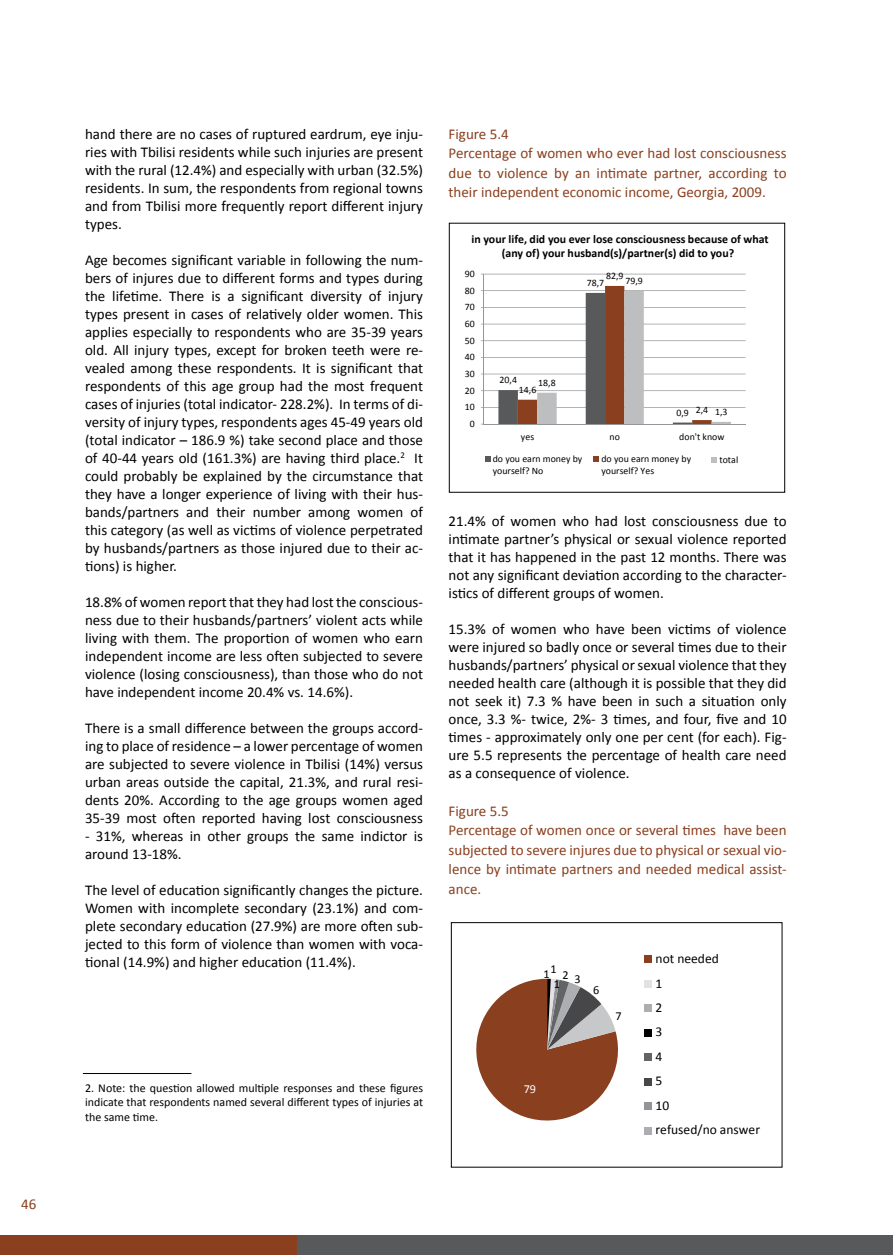
<style>
.page{position:relative;width:893px;height:1255px;background:#fff}
.page>*{position:absolute;margin:0;border:0;box-sizing:border-box;transform-origin:0 0}
.t1{font:15px/18px "Calibri";color:#000;text-align:justify}
.t2{font:15px/19.5px "Calibri";color:#8a3f1e}
.t3{font:13.5px/24.5px "Calibri";letter-spacing:.005em;color:#000}
.t4{font:12.15px/12.5px "Calibri";color:#000;text-align:right}
.t5{font:12.15px "Calibri";color:#fff}
.t6{font:12px/14.4px "Calibri";color:#000}
.t7{font:700 11.85px/14.4px "Calibri";color:#000;text-align:center}
.t8{font:9.75px/12px "Calibri";color:#000}
</style>
<div class="page">
<div style="left:0;top:1235px;width:298px;height:19px;background:#8a3f1e"></div>
<div style="left:298px;top:1235px;width:595px;height:19px;background:#58595b"></div>
<hr style="left:484px;top:274px;width:261px;height:1px;background:#939598">
<hr style="left:484px;top:290px;width:261px;height:1px;background:#939598">
<hr style="left:484px;top:307px;width:261px;height:1px;background:#939598">
<hr style="left:484px;top:324px;width:261px;height:1px;background:#939598">
<hr style="left:484px;top:340px;width:261px;height:1px;background:#939598">
<hr style="left:484px;top:357px;width:261px;height:1px;background:#939598">
<hr style="left:484px;top:373px;width:261px;height:1px;background:#939598">
<hr style="left:484px;top:390px;width:261px;height:1px;background:#939598">
<hr style="left:484px;top:407px;width:261px;height:1px;background:#939598">
<svg style="left:498px;top:286px;width:233px;height:138px"></svg>
<hr style="left:484px;top:274px;width:1px;height:150px;background:#939598">
<hr style="left:484px;top:424px;width:261px;height:1px;background:#939598">
<svg style="left:485px;top:456px;width:5px;height:5px"></svg>
<svg style="left:594px;top:456px;width:5px;height:6px"></svg>
<svg style="left:712px;top:458px;width:5px;height:5px"></svg>
<div style="left:449px;top:223px;width:336px;height:269px;border:1px solid #000"></div>
<div style="left:645px;top:955px;width:7px;height:7px;background:#8a3f1e"></div>
<div style="left:645px;top:979px;width:7px;height:8px;background:#e1e2e3"></div>
<div style="left:645px;top:1004px;width:7px;height:7px;background:#acaeb1"></div>
<div style="left:645px;top:1028px;width:7px;height:8px;background:#000"></div>
<div style="left:645px;top:1053px;width:7px;height:7px;background:#636466"></div>
<div style="left:645px;top:1077px;width:7px;height:8px;background:#474749"></div>
<div style="left:645px;top:1102px;width:7px;height:7px;background:#939598"></div>
<div style="left:645px;top:1126px;width:7px;height:8px;background:#abadb0"></div>
<svg style="left:476px;top:978px;width:142px;height:143px"></svg>
<div style="left:451px;top:922px;width:331px;height:245px;border:1px solid #000"></div>
<hr style="left:83px;top:1073px;width:108px;height:1px;background:#000">
<p class="t2" style="left:21px;top:1193px;width:17px">46</p>
<p class="t1" style="left:85px;top:124px;width:340px">hand there are no cases of ruptured eardrum, eye inju&shy;ries with Tbilisi residents while such injuries are present with the rural (12.4%) and especially with urban (32.5%) residents. In sum, the respondents from regional towns and from Tbilisi more frequently report different injury types.</p>
<p class="t1" style="left:85px;top:250px;width:340px">Age becomes significant variable in following the num&shy;bers of injures due to different forms and types during the lifetime. There is a significant diversity of injury types present in cases of relatively older women. This applies especially to respondents who are 35-39 years old. All injury types, except for broken teeth were re&shy;vealed among these respondents. It is significant that respondents of this age group had the most frequent cases of injuries (total indicator- 228.2%). In terms of di&shy;versity of injury types, respondents ages 45-49 years old (total indicator – 186.9 %) take second place and those of 40-44 years old (161.3%) are having third place.<sup>2</sup> It could probably be explained by the circumstance that they have a longer experience of living with their hus&shy;bands/partners and their number among women of this category (as well as victims of violence perpetrated by husbands/partners as those injured due to their ac&shy;tions) is higher.</p>
<p class="t1" style="left:85px;top:592px;width:340px">18.8% of women report that they had lost the conscious&shy;ness due to their husbands/partners’ violent acts while living with them. The proportion of women who earn independent income are less often subjected to severe violence (losing consciousness), than those who do not have independent income 20.4% vs. 14.6%).</p>
<p class="t1" style="left:85px;top:718px;width:340px">There is a small difference between the groups accord&shy;ing to place of residence – a lower percentage of women are subjected to severe violence in Tbilisi (14%) versus urban areas outside the capital, 21.3%, and rural resi&shy;dents 20%. According to the age groups women aged 35-39 most often reported having lost consciousness</p>
<p class="t1" style="left:85px;top:826px;width:340px">- 31%, whereas in other groups the same indictor is around 13-18%.</p>
<p class="t1" style="left:85px;top:880px;width:340px">The level of education significantly changes the picture.<br>Women with incomplete secondary (23.1%) and com&shy;plete secondary education (27.9%) are more often sub&shy;jected to this form of violence than women with voca&shy;tional (14.9%) and higher education (11.4%).</p>
<p class="t2" style="left:449px;top:123px;width:339px">Figure 5.4<br>Percentage of women who ever had lost consciousness due to violence by an intimate partner, according to their independent economic income, Georgia, 2009.</p>
<p class="t7" style="left:471px;top:231px;width:299px">in your life, did you ever lose consciousness because of what (any of) your husband(s)/partner(s) did to you?</p>
<p class="t8" style="left:465px;top:267px;width:11px">90</p>
<p class="t8" style="left:606px;top:269px;width:19px">82,9</p>
<p class="t8" style="left:625px;top:274px;width:19px">79,9</p>
<p class="t8" style="left:587px;top:276px;width:19px">78,7</p>
<p class="t8" style="left:465px;top:284px;width:11px">80</p>
<p class="t8" style="left:465px;top:300px;width:11px">70</p>
<p class="t8" style="left:465px;top:317px;width:11px">60</p>
<p class="t8" style="left:465px;top:334px;width:11px">50</p>
<p class="t8" style="left:465px;top:350px;width:11px">40</p>
<p class="t8" style="left:465px;top:367px;width:11px">30</p>
<p class="t8" style="left:500px;top:373px;width:19px">20,4</p>
<p class="t8" style="left:538px;top:376px;width:19px">18,8</p>
<p class="t8" style="left:519px;top:383px;width:19px">14,6</p>
<p class="t8" style="left:465px;top:384px;width:11px">20</p>
<p class="t8" style="left:465px;top:400px;width:11px">10</p>
<p class="t8" style="left:696px;top:403px;width:14px">2,4</p>
<p class="t8" style="left:715px;top:405px;width:14px">1,3</p>
<p class="t8" style="left:676px;top:406px;width:14px">0,9</p>
<p class="t8" style="left:470px;top:417px;width:6px">0</p>
<p class="t8" style="left:521px;top:430px;width:15px">yes</p>
<p class="t8" style="left:610px;top:430px;width:12px">no</p>
<p class="t8" style="left:679px;top:430px;width:47px">don't know</p>
<p class="t8" style="left:493px;top:452px;width:91px">do you earn money by yourself? No</p>
<p class="t8" style="left:601px;top:452px;width:91px">do you earn money by yourself? Yes</p>
<p class="t8" style="left:719px;top:453px;width:20px">total</p>
<p class="t1" style="left:449px;top:511px;width:340px">21.4% of women who had lost consciousness due to intimate partner’s physical or sexual violence reported that it has happened in the past 12 months. There was not any significant deviation according to the character&shy;istics of different groups of women.</p>
<p class="t1" style="left:449px;top:619px;width:340px">15.3% of women who have been victims of violence were injured so badly once or several times due to their husbands/partners’ physical or sexual violence that they needed health care (although it is possible that they did not seek it) 7.3 % have been in such a situation only once, 3.3 %- twice, 2%- 3 times, and four, five and 10 times - approximately only one per cent (for each). Fig&shy;ure 5.5 represents the percentage of health care need as a consequence of violence.</p>
<p class="t2" style="left:449px;top:800px;width:340px">Figure 5.5<br>Percentage of women once or several times have been subjected to severe injures due to physical or sexual vio&shy;lence by intimate partners and needed medical assist&shy;ance.</p>
<p class="t3" style="left:655px;top:945px;width:106px">not needed<br>1<br>2<br>3<br>4<br>5<br>10<br>refused/no answer</p>
<p class="t4" style="left:543px;top:964px;width:18px">11<br>1</p>
<p class="t4" style="left:563px;top:970px;width:20px">2 3</p>
<p class="t4" style="left:593px;top:983px;width:8px">6</p>
<p class="t4" style="left:615px;top:1008px;width:8px">7</p>
<p class="t6" style="left:85px;top:1079px;width:340px">2. Note: the question allowed multiple responses and these figures</p>
<p class="t5" style="left:524px;top:1081px;width:14px">79</p>
<p class="t6" style="left:85px;top:1094px;width:340px">indicate that respondents named several different types of injuries at the same time.</p>
</div>
